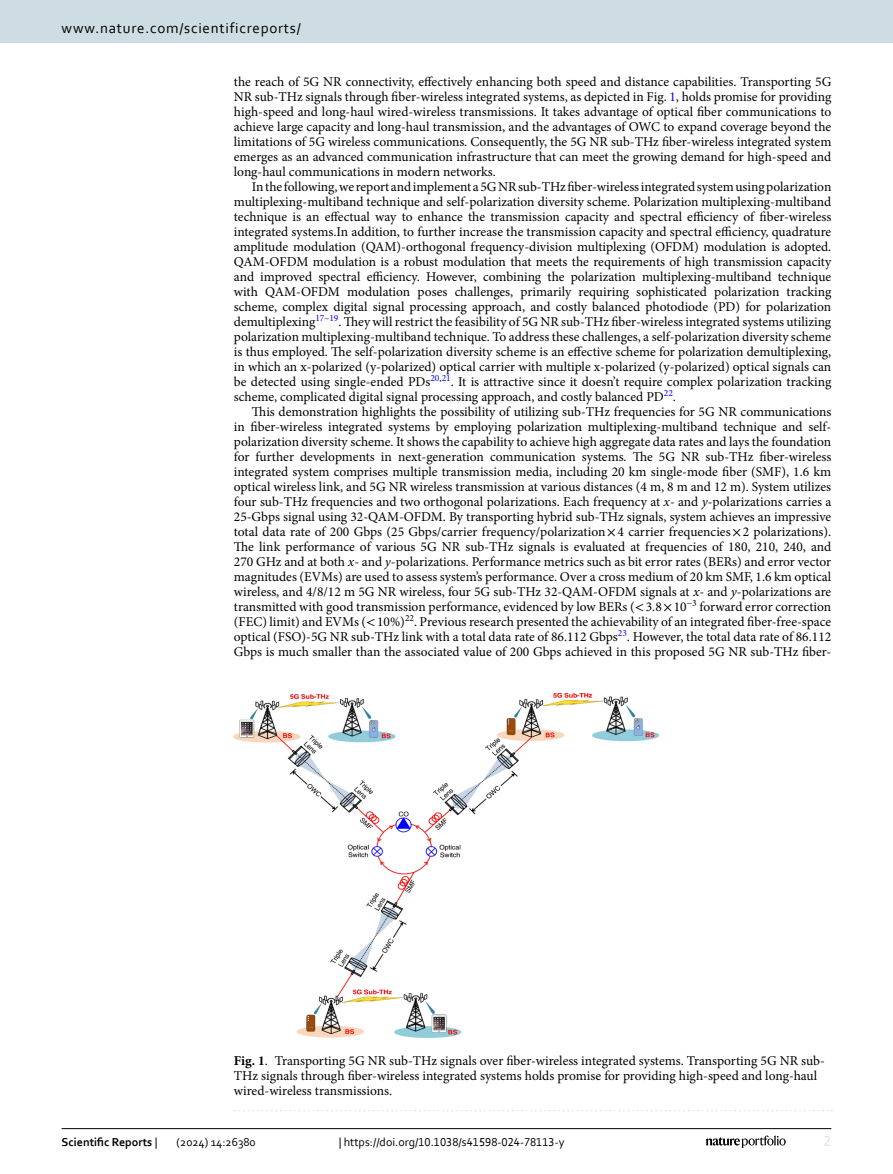
<style>
.page{position:relative;width:893px;height:1174px;background:#fff}
.page>*{position:absolute;margin:0;border:0;box-sizing:border-box;transform-origin:0 0}
.t1{font:15px "Corbel";letter-spacing:.05em;color:#000}
.t2{font:15px "Corbel";color:#d9e4eb}
.Body_Text_Indent{font:13.5px/15px "Minion Pro";color:#000;text-align:justify}
.Body_Text{font:13.5px/15px "Minion Pro";color:#000;text-align:justify}
.Figure_Caption{font:13.5px/15px "Minion Pro";color:#000}
.t3{font:12px "Corbel";color:#000}
.t4{font:700 12px "Corbel";color:#000}
.s1{color:#00f}
.s2{font-style:italic}
.s3{font-family:"STIX"}
.s4{font-weight:700}
.s5{font-weight:400}
</style>
<div class="page">
<img style="left:234px;top:693px;width:425px;height:344px">
<svg style="left:235px;top:1110px;width:597px;height:1px"></svg>
<hr style="left:62px;top:1128px;width:769px;height:1px;background:#000">
<svg style="left:706px;top:1135px;width:80px;height:12px"></svg>
<div style="left:0;top:0;width:893px;height:43px;background:#cedde4"></div>
<p class="t1" style="left:62px;top:18px;width:241px">www.nature.com/scientificreports/</p>
<p class="Body_Text" style="left:234px;top:74px;width:599px">the reach of 5G NR connectivity, effectively enhancing both speed and distance capabilities. Transporting 5G NR sub-THz signals through fiber-wireless integrated systems, as depicted in Fig. <span class="s1">1</span>, holds promise for providing high-speed and long-haul wired-wireless transmissions. It takes advantage of optical fiber communications to achieve large capacity and long-haul transmission, and the advantages of OWC to expand coverage beyond the limitations of 5G wireless communications. Consequently, the 5G NR sub-THz fiber-wireless integrated system emerges as an advanced communication infrastructure that can meet the growing demand for high-speed and long-haul communications in modern networks.</p>
<p class="Body_Text_Indent" style="left:234px;top:179px;width:599px;text-indent:18px">In the following, we report and implement a 5G NR sub-THz fiber-wireless integrated system using polarization multiplexing-multiband technique and self-polarization diversity scheme. Polarization multiplexing-multiband technique is an effectual way to enhance the transmission capacity and spectral efficiency of fiber-wireless integrated systems.In addition, to further increase the transmission capacity and spectral efficiency, quadrature amplitude modulation (QAM)-orthogonal frequency-division multiplexing (OFDM) modulation is adopted.<br>QAM-OFDM modulation is a robust modulation that meets the requirements of high transmission capacity and improved spectral efficiency. However, combining the polarization multiplexing-multiband technique with QAM-OFDM modulation poses challenges, primarily requiring sophisticated polarization tracking scheme, complex digital signal processing approach, and costly balanced photodiode (PD) for polarization demultiplexing<sup>17</sup><sup>–</sup><sup>19</sup>. They will restrict the feasibility of 5G NR sub-THz fiber-wireless integrated systems utilizing polarization multiplexing-multiband technique. To address these challenges, a self-polarization diversity scheme is thus employed. The self-polarization diversity scheme is an effective scheme for polarization demultiplexing, in which an x-polarized (y-polarized) optical carrier with multiple x-polarized (y-polarized) optical signals can be detected using single-ended PDs<sup>20</sup><sup>,</sup><sup>21</sup>. It is attractive since it doesn’t require complex polarization tracking scheme, complicated digital signal processing approach, and costly balanced PD<sup>22</sup>.</p>
<p class="Body_Text_Indent" style="left:234px;top:404px;width:599px;text-indent:18px">This demonstration highlights the possibility of utilizing sub-THz frequencies for 5G NR communications in fiber-wireless integrated systems by employing polarization multiplexing-multiband technique and self&shy;polarization diversity scheme. It shows the capability to achieve high aggregate data rates and lays the foundation for further developments in next-generation communication systems. The 5G NR sub-THz fiber-wireless integrated system comprises multiple transmission media, including 20 km single-mode fiber (SMF), 1.6 km optical wireless link, and 5G NR wireless transmission at various distances (4 m, 8 m and 12 m). System utilizes four sub-THz frequencies and two orthogonal polarizations. Each frequency at <span class="s2">x</span>- and <span class="s2">y</span>-polarizations carries a 25-Gbps signal using 32-QAM-OFDM. By transporting hybrid sub-THz signals, system achieves an impressive total data rate of 200 Gbps (25 Gbps/carrier frequency/polarization<span class="s3">×</span>4 carrier frequencies<span class="s3">×</span>2 polarizations).<br>The link performance of various 5G NR sub-THz signals is evaluated at frequencies of 180, 210, 240, and 270 GHz and at both <span class="s2">x</span>- and <span class="s2">y</span>-polarizations. Performance metrics such as bit error rates (BERs) and error vector magnitudes (EVMs) are used to assess system’s performance. Over a cross medium of 20 km SMF, 1.6 km optical wireless, and 4/8/12 m 5G NR wireless, four 5G sub-THz 32-QAM-OFDM signals at <span class="s2">x</span>- and <span class="s2">y</span>-polarizations are transmitted with good transmission performance, evidenced by low BERs (<span class="s3">&lt;</span>3.8<span class="s3">×</span>10<sup>−3</sup> forward error correction (FEC) limit) and EVMs (<span class="s3">&lt;</span>10%)<sup>22</sup>. Previous research presented the achievability of an integrated fiber-free-space optical (FSO)-5G NR sub-THz link with a total data rate of 86.112 Gbps<sup>23</sup>. However, the total data rate of 86.112<br>Gbps is much smaller than the associated value of 200 Gbps achieved in this proposed 5G NR sub-THz fiber-</p>
<p class="Figure_Caption" style="left:234px;top:1053px;width:592px"><span class="s4">Fig. 1</span>. Transporting 5G NR sub-THz signals over fiber-wireless integrated systems. Transporting 5G NR sub-<br>THz signals through fiber-wireless integrated systems holds promise for providing high-speed and long-haul wired-wireless transmissions.</p>
<p class="t4" style="left:62px;top:1134px;width:97px">Scientific Reports <span class="s5">|</span></p>
<p class="t3" style="left:177px;top:1134px;width:81px">(2024) 14:26380</p>
<p class="t3" style="left:339px;top:1134px;width:227px">| https://doi.org/10.1038/s41598-024-78113-y</p>
<p class="t2" style="left:824px;top:1132px;width:9px">2</p>
</div>
